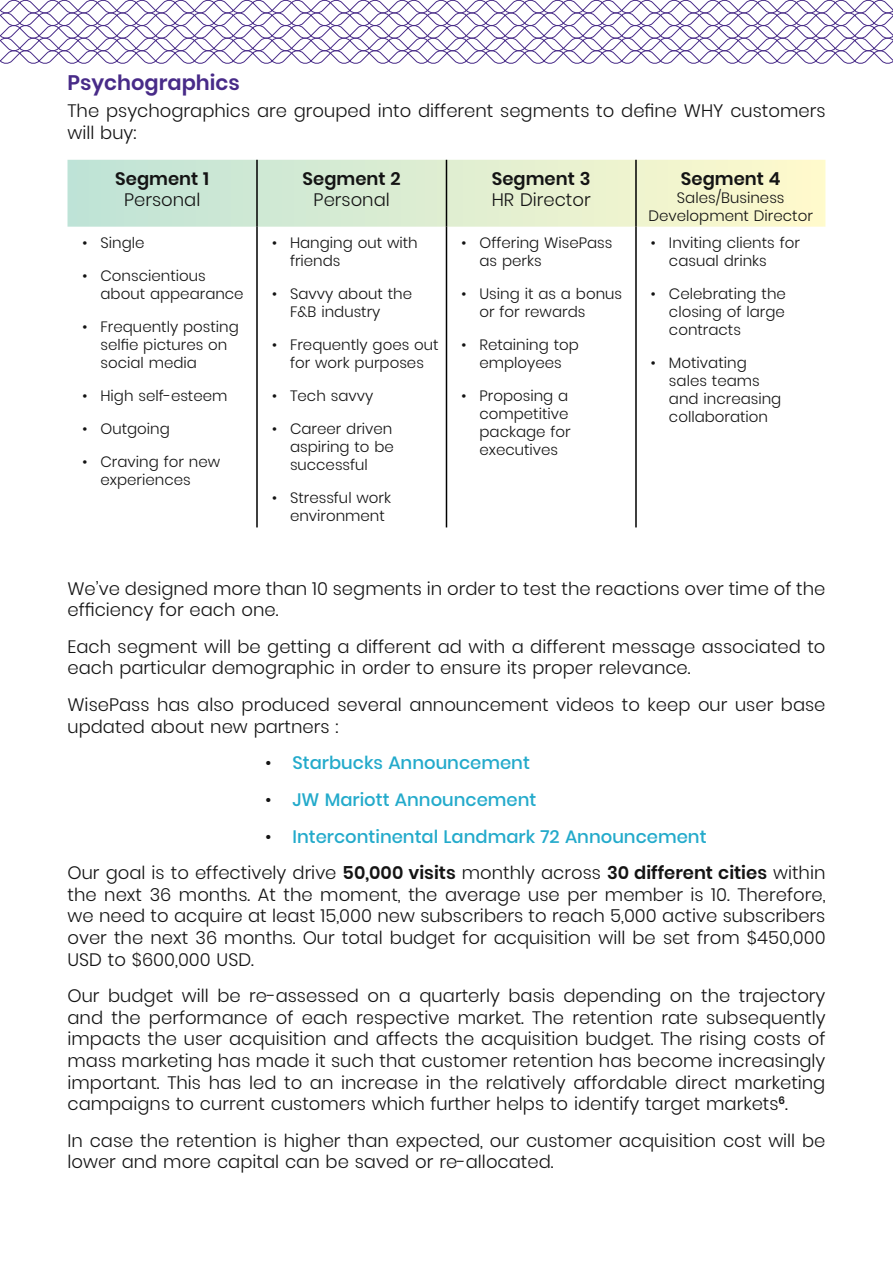
<style>
.page{position:relative;width:893px;height:1263px;background:#fff}
.page>*{position:absolute;margin:0;border:0;box-sizing:border-box;transform-origin:0 0}
.Heading_4{font:600 21px "Poppins";color:#482b88}
.t1{font:300 18px/21.6px "Poppins";color:#141414}
.t2{font:500 18px "Poppins";color:#23aacb}
.t3{font:600 18px "Poppins";color:#141414}
.t4{font:300 15px/18px "Poppins";color:#141414}
.s1{font-weight:300;color:#141414}
.s2{font-weight:600}
</style>
<div class="page">
<svg style="left:0;top:0;width:893px;height:64px"></svg>
<svg style="left:68px;top:160px;width:757px;height:67px;background:#deedd1"></svg>
<hr style="left:256px;top:160px;width:2px;height:67px;background:#000">
<hr style="left:446px;top:160px;width:1px;height:67px;background:#000">
<hr style="left:635px;top:160px;width:2px;height:67px;background:#000">
<hr style="left:256px;top:227px;width:2px;height:300px;background:#000">
<hr style="left:446px;top:227px;width:1px;height:300px;background:#000">
<hr style="left:635px;top:227px;width:2px;height:300px;background:#000">
<p class="Heading_4" style="left:68px;top:70px;width:174px">Psychographics</p>
<p class="t1" style="left:68px;top:100px;width:759px">The psychographics are grouped into different segments to define WHY customers will buy:</p>
<p class="t3" style="left:115px;top:168px;width:95px">Segment 1</p>
<p class="t1" style="left:124px;top:189px;width:78px">Personal</p>
<p class="t3" style="left:492px;top:168px;width:100px">Segment 3</p>
<p class="t1" style="left:492px;top:189px;width:100px">HR Director</p>
<p class="t3" style="left:303px;top:168px;width:100px">Segment 2</p>
<p class="t1" style="left:314px;top:189px;width:78px">Personal</p>
<p class="t3" style="left:681px;top:168px;width:101px">Segment 4</p>
<p class="t4" style="left:649px;top:188px;width:166px;text-align:center">Sales/Business<br>Development Director</p>
<p class="t4" style="left:82px;top:234px;width:64px">• Single</p>
<p class="t4" style="left:100px;top:267px;width:145px;text-indent:-18px">• Conscientious about appearance</p>
<p class="t4" style="left:100px;top:318px;width:140px;text-indent:-18px">• Frequently posting selfie pictures on social media</p>
<p class="t4" style="left:82px;top:387px;width:146px">• High self-esteem</p>
<p class="t4" style="left:82px;top:420px;width:89px">• Outgoing</p>
<p class="t4" style="left:100px;top:453px;width:121px;text-indent:-18px">• Craving for new experiences</p>
<p class="t4" style="left:290px;top:234px;width:129px;text-indent:-18px">• Hanging out with friends</p>
<p class="t4" style="left:290px;top:285px;width:124px;text-indent:-18px">• Savvy about the<br>F&amp;B industry</p>
<p class="t4" style="left:272px;top:336px;width:168px;text-align:center">• Frequently goes out for work purposes</p>
<p class="t4" style="left:272px;top:387px;width:103px">• Tech savvy</p>
<p class="t4" style="left:290px;top:420px;width:105px;text-align:justify;text-indent:-18px">• Career driven aspiring to be successful</p>
<p class="t4" style="left:290px;top:489px;width:103px;text-indent:-18px">• Stressful work environment</p>
<p class="t4" style="left:479px;top:234px;width:134px;text-indent:-18px">• Offering WisePass as perks</p>
<p class="t4" style="left:479px;top:285px;width:144px;text-indent:-18px">• Using it as a bonus or for rewards</p>
<p class="t4" style="left:461px;top:336px;width:119px;text-align:center">• Retaining top employees</p>
<p class="t4" style="left:479px;top:387px;width:93px;text-indent:-18px">• Proposing a competitive package for executives</p>
<p class="t4" style="left:669px;top:234px;width:132px;text-indent:-18px">• Inviting clients for casual drinks</p>
<p class="t4" style="left:669px;top:285px;width:118px;text-align:justify;text-indent:-18px">• Celebrating the closing of large contracts</p>
<p class="t4" style="left:669px;top:354px;width:114px;text-indent:-18px">• Motivating sales teams and increasing collaboration</p>
<p class="t1" style="left:68px;top:578px;width:759px">We’ve designed more than 10 segments in order to test the reactions over time of the efficiency for each one.</p>
<p class="t1" style="left:68px;top:636px;width:759px">Each segment will be getting a different ad with a different message associated to each particular demographic in order to ensure its proper relevance.</p>
<p class="t1" style="left:68px;top:694px;width:759px">WisePass has also produced several announcement videos to keep our user base updated about new partners :</p>
<p class="t2" style="left:266px;top:752px;width:266px"><span class="s1">•</span> Starbucks Announcement</p>
<p class="t2" style="left:266px;top:789px;width:272px"><span class="s1">•</span> JW Mariott Announcement</p>
<p class="t2" style="left:266px;top:826px;width:443px"><span class="s1">•</span> Intercontinental Landmark 72 Announcement</p>
<p class="t1" style="left:68px;top:862px;width:760px;text-align:justify">Our goal is to effectively drive <span class="s2">50,000 visits</span> monthly across <span class="s2">30 different cities</span> within the next 36 months. At the moment, the average use per member is 10. Therefore, we need to acquire at least 15,000 new subscribers to reach 5,000 active subscribers over the next 36 months. Our total budget for acquisition will be set from $450,000<br>USD to $600,000 USD.</p>
<p class="t1" style="left:68px;top:985px;width:759px;text-align:justify">Our budget will be re-assessed on a quarterly basis depending on the trajectory and the performance of each respective market. The retention rate subsequently impacts the user acquisition and affects the acquisition budget. The rising costs of mass marketing has made it such that customer retention has become increasingly important. This has led to an increase in the relatively affordable direct marketing campaigns to current customers which further helps to identify target markets<sup>6</sup>.</p>
<p class="t1" style="left:68px;top:1130px;width:759px">In case the retention is higher than expected, our customer acquisition cost will be lower and more capital can be saved or re-allocated.</p>
</div>
